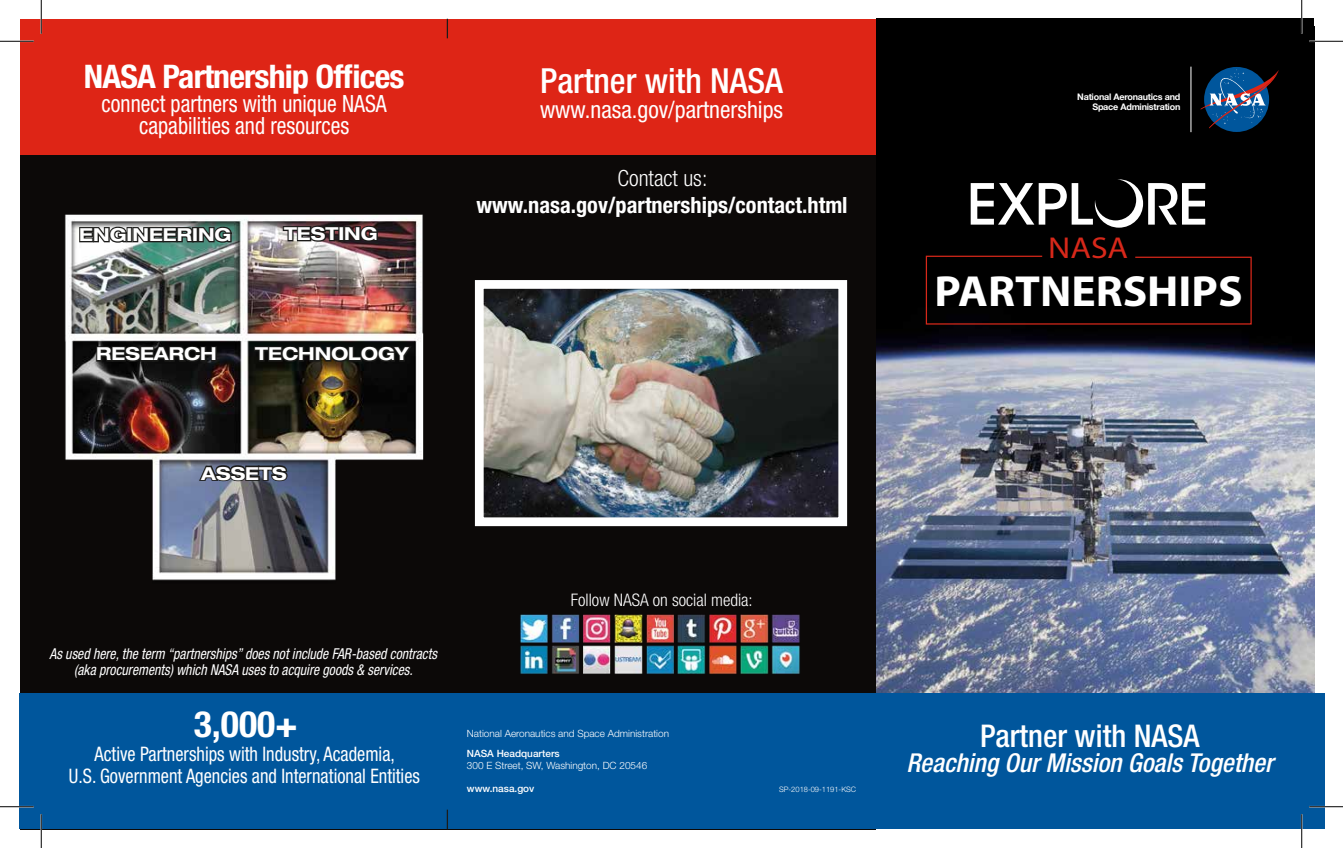
<style>
.page{position:relative;width:1343px;height:848px;background:#fff}
.page>*{position:absolute;margin:0;border:0;box-sizing:border-box;transform-origin:0 0}
.t1{font:700 43.75px "Myriad Pro";color:#fff;scale:1.04 1}
.t2{font:700 condensed 36.25px "Helvetica Neue LT Std";color:#fff;scale:1.04 1}
.t3{font:500 condensed 34.62px "Helvetica Neue LT Std";color:#fff}
.t4{font:700 condensed 32.5px "Helvetica Neue LT Std";letter-spacing:-.025em;color:#fff;scale:1.04 1}
.t5{font:500 condensed 31.25px "Helvetica Neue LT Std";color:#fff}
.t6{font:30.25px "Myriad Pro";color:#d7281a;scale:1.11 1}
.t7{font:italic 500 condensed 26px "Helvetica Neue LT Std";color:#fff}
.t8{font:condensed 23.75px/22.5px "Helvetica Neue LT Std";color:#fff;text-align:center;scale:.92 1}
.t9{font:condensed 23.75px "Helvetica Neue LT Std";color:#fff}
.t10{font:700 condensed 22.38px "Helvetica Neue LT Std";color:#fff}
.t11{font:300 condensed 22.38px "Helvetica Neue LT Std";color:#fff}
.t12{font:condensed 20px/22.5px "Helvetica Neue LT Std";color:#fff;text-align:center;scale:.92 1}
.t13{font:700 expanded 17.88px "Helvetica Neue LT Std";color:#fff}
.t14{font:300 condensed 17.25px "Helvetica Neue LT Std";color:#fff}
.t15{font:italic condensed 15px/16.2px "Helvetica Neue LT Std";color:#fff;text-align:center;scale:.92 1}
.t16{font:300 10px "Helvetica Neue LT Std";color:#fff}
.t17{font:500 10px "Helvetica Neue LT Std";color:#fff}
.t18{font:700 9px/10.6px "Helvetica Neue";letter-spacing:-.025em;color:#fff;text-align:right}
.t19{font:300 7.5px "Helvetica Neue LT Std";color:#fff}
</style>
<div class="page">
<img style="left:875px;top:26px;width:439px;height:667px">
<div style="left:20px;top:19px;width:855px;height:810px;background:#0c0908"></div>
<div style="left:1204px;top:67px;width:65px;height:65px;background:#00569c;border-radius:50%"></div>
<svg style="left:1200px;top:70px;width:78px;height:58px"></svg>
<hr style="left:1190px;top:67px;width:1px;height:65px;background:#fff">
<div style="left:925px;top:255px;width:327px;height:70px;background:#000"></div>
<div style="left:20px;top:19px;width:855px;height:135px;background:#de2516"></div>
<div style="left:20px;top:693px;width:1304px;height:136px;background:#00569c"></div>
<div style="left:876px;top:19px;width:438px;height:16px;background:#000"></div>
<svg style="left:447px;top:19px;width:1px;height:19px"></svg>
<svg style="left:447px;top:809px;width:1px;height:20px"></svg>
<svg style="left:970px;top:179px;width:235px;height:49px"></svg>
<img style="left:64px;top:214px;width:360px;height:367px">
<svg style="left:78px;top:225px;width:155px;height:20px;background:#4d5753"></svg>
<svg style="left:281px;top:224px;width:98px;height:20px;background:#423838"></svg>
<svg style="left:95px;top:343px;width:123px;height:20px"></svg>
<svg style="left:253px;top:344px;width:161px;height:20px"></svg>
<svg style="left:197px;top:462px;width:92px;height:21px;background:#3a3e49"></svg>
<img style="left:520px;top:614px;width:280px;height:60px">
<img style="left:485px;top:290px;width:352px;height:226px">
<div style="left:475px;top:280px;width:372px;height:246px;border:9px solid #fff"></div>
<hr style="left:0;top:40px;width:34px;height:2px;background:#fff">
<hr style="left:1309px;top:40px;width:33px;height:2px;background:#fff">
<hr style="left:0;top:805px;width:34px;height:2px;background:#fff">
<hr style="left:1309px;top:805px;width:33px;height:2px;background:#fff">
<hr style="left:40px;top:0;width:2px;height:34px;background:#fff">
<hr style="left:40px;top:814px;width:2px;height:34px;background:#fff">
<hr style="left:1300px;top:0;width:2px;height:34px;background:#fff">
<hr style="left:1300px;top:814px;width:2px;height:34px;background:#fff">
<hr style="left:0;top:41px;width:34px;height:1px;background:#000">
<hr style="left:1309px;top:41px;width:33px;height:1px;background:#000">
<hr style="left:0;top:806px;width:34px;height:1px;background:#000">
<hr style="left:1309px;top:806px;width:33px;height:1px;background:#000">
<hr style="left:41px;top:0;width:1px;height:34px;background:#000">
<hr style="left:41px;top:814px;width:1px;height:34px;background:#000">
<hr style="left:1301px;top:0;width:1px;height:34px;background:#000">
<hr style="left:1301px;top:814px;width:1px;height:34px;background:#000">
<h3 class="t4" style="left:84px;top:56px;width:310px">NASA Partnership Offices</h3>
<h3 class="t8" style="left:102px;top:92px;width:311px">connect partners with unique NASA capabilities and resources</h3>
<p class="t13" style="left:79px;top:223px;width:154px">ENGINEERING</p>
<p class="t13" style="left:284px;top:222px;width:95px">TESTING</p>
<p class="t13" style="left:96px;top:343px;width:122px">RESEARCH</p>
<p class="t13" style="left:255px;top:343px;width:155px">TECHNOLOGY</p>
<p class="t13" style="left:201px;top:462px;width:87px">ASSETS</p>
<h3 class="t3" style="left:540px;top:60px;width:244px">Partner with NASA</h3>
<h3 class="t9" style="left:540px;top:96px;width:245px">www.nasa.gov/partnerships</h3>
<h3 class="t11" style="left:617px;top:165px;width:91px">Contact us:</h3>
<h3 class="t10" style="left:476px;top:191px;width:373px">www.nasa.gov/partnerships/contact.html</h3>
<p class="t15" style="left:49px;top:645px;width:422px">As used here, the term “partnerships” does not include FAR-based contracts (aka procurements) which NASA uses to acquire goods &amp; services.</p>
<h2 class="t2" style="left:194px;top:702px;width:102px">3,000+</h2>
<h3 class="t12" style="left:69px;top:742px;width:383px">Active Partnerships with Industry, Academia,<br>U.S. Government Agencies and International Entities</h3>
<p class="t14" style="left:571px;top:589px;width:183px">Follow NASA on social media:</p>
<p class="t16" style="left:467px;top:727px;width:204px">National Aeronautics and Space Administration</p>
<p class="t17" style="left:467px;top:747px;width:94px">NASA Headquarters</p>
<p class="t16" style="left:467px;top:759px;width:182px">300 E Street, SW, Washington, DC 20546</p>
<p class="t17" style="left:467px;top:782px;width:69px">www.nasa.gov</p>
<p class="t19" style="left:779px;top:784px;width:79px">SP-2018-09-1191-KSC</p>
<p class="t18" style="left:1077px;top:91px;width:105px">National Aeronautics and<br>Space Administration</p>
<h3 class="t6" style="left:1048px;top:229px;width:74px">NASA</h3>
<h1 class="t1" style="left:934px;top:262px;width:298px">PARTNERSHIPS</h1>
<h3 class="t5" style="left:980px;top:717px;width:221px">Partner with NASA</h3>
<h3 class="t7" style="left:906px;top:747px;width:368px">Reaching Our Mission Goals Together</h3>
</div>
